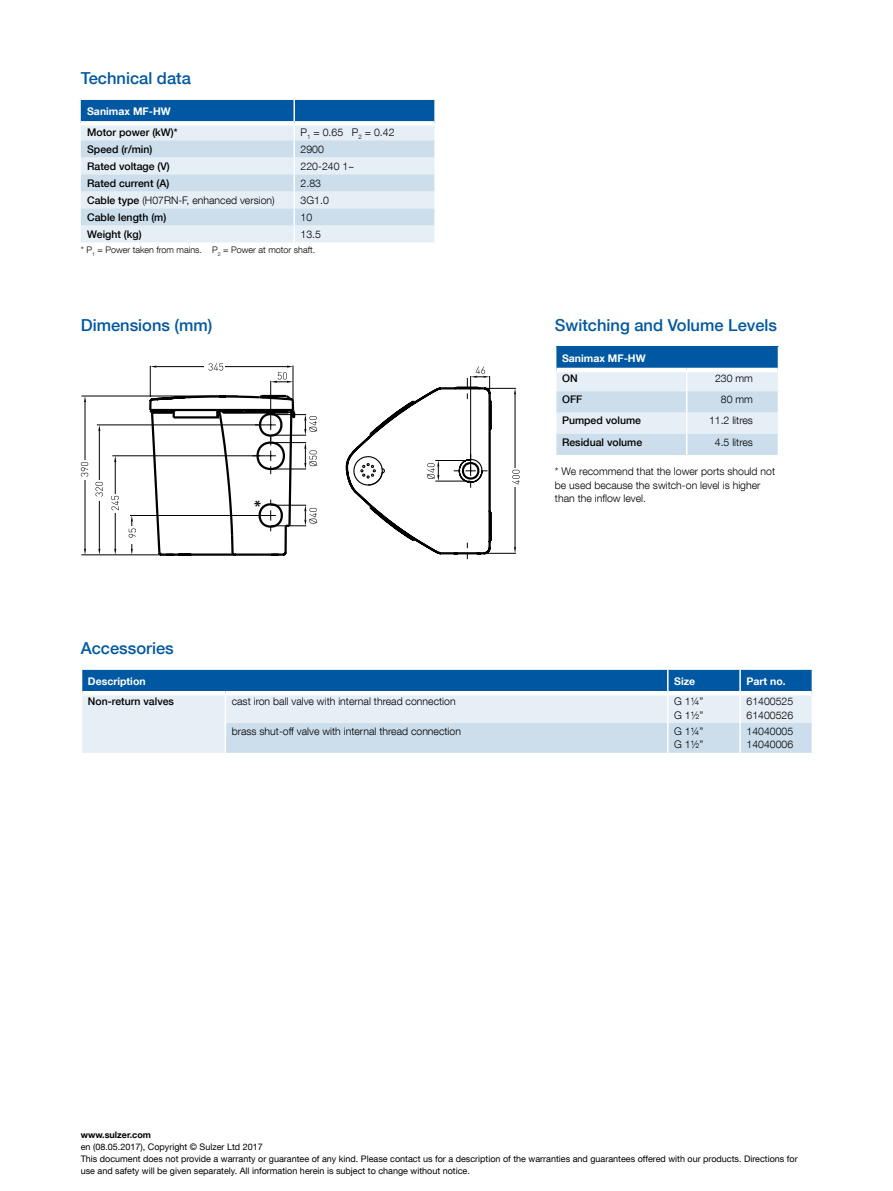
<style>
.page{position:relative;width:893px;height:1191px;background:#fff}
.page>*{position:absolute;margin:0;border:0;box-sizing:border-box;transform-origin:0 0}
.t1{font:500 16.5px "Helvetica Neue LT Com";color:#0058a2}
.t2{font:700 15.3px "Myriad";color:#000}
.t3{font:300 10.5px/13.5px "Helvetica Neue LT Com";color:#000}
.t4{font:500 10.5px "Helvetica Neue LT Com";color:#000}
.t5{font:700 10.5px "Helvetica Neue LT Com";color:#fff}
.t6{font:9px/12px "Helvetica Neue LT Com";color:#000}
.t7{font:300 9px "Helvetica Neue LT Com";color:#000}
.t8{font:700 9px "Helvetica Neue LT Com";color:#000}
.s1{font-weight:500}
</style>
<div class="page">
<svg style="left:84px;top:548px;width:2px;height:6px"></svg>
<hr style="left:85px;top:402px;width:1px;height:146px;background:#000">
<hr style="left:81px;top:554px;width:94px;height:1px;background:#000">
<hr style="left:81px;top:396px;width:157px;height:1px;background:#000">
<svg style="left:514px;top:547px;width:2px;height:6px"></svg>
<hr style="left:515px;top:394px;width:1px;height:153px;background:#000">
<hr style="left:481px;top:553px;width:35px;height:1px;background:#000">
<hr style="left:484px;top:388px;width:32px;height:1px;background:#000">
<svg style="left:114px;top:548px;width:2px;height:7px"></svg>
<svg style="left:114px;top:456px;width:2px;height:6px"></svg>
<svg style="left:98px;top:548px;width:2px;height:7px"></svg>
<hr style="left:130px;top:515px;width:139px;height:1px;background:#000">
<hr style="left:97px;top:424px;width:169px;height:1px;background:#000">
<hr style="left:112px;top:455px;width:154px;height:1px;background:#000">
<hr style="left:99px;top:431px;width:1px;height:117px;background:#000">
<hr style="left:115px;top:462px;width:1px;height:86px;background:#000">
<div style="left:95px;top:481px;width:8px;height:20px;background:#fff"></div>
<svg style="left:513px;top:468px;width:6px;height:19px"></svg>
<svg style="left:81px;top:462px;width:7px;height:15px"></svg>
<svg style="left:512px;top:470px;width:8px;height:14px"></svg>
<svg style="left:95px;top:482px;width:8px;height:14px"></svg>
<svg style="left:111px;top:496px;width:8px;height:14px"></svg>
<svg style="left:129px;top:516px;width:7px;height:39px"></svg>
<svg style="left:148px;top:363px;width:345px;height:196px"></svg>
<svg style="left:81px;top:100px;width:354px;height:142px;background:#b9d1e5"></svg>
<hr style="left:293px;top:100px;width:2px;height:21px;background:#fff">
<hr style="left:434px;top:100px;width:2px;height:23px;background:#fff">
<div style="left:81px;top:121px;width:213px;height:5px;background:#fff"></div>
<div style="left:294px;top:121px;width:140px;height:5px;background:#fff"></div>
<svg style="left:82px;top:670px;width:730px;height:83px;background:#a1c1dc"></svg>
<hr style="left:82px;top:691px;width:143px;height:4px;background:#fff">
<hr style="left:225px;top:691px;width:443px;height:4px;background:#fff">
<hr style="left:668px;top:691px;width:72px;height:4px;background:#fff">
<hr style="left:740px;top:691px;width:72px;height:4px;background:#fff">
<svg style="left:556px;top:346px;width:223px;height:109px;background:#acc9e0"></svg>
<hr style="left:556px;top:368px;width:131px;height:4px;background:#fff">
<hr style="left:687px;top:368px;width:91px;height:4px;background:#fff">
<h1 class="t1" style="left:81px;top:68px;width:112px">Technical data</h1>
<p class="t5" style="left:87px;top:105px;width:85px">Sanimax MF-HW</p>
<p class="t4" style="left:87px;top:126px;width:92px">Motor power (kW)*</p>
<p class="t3" style="left:301px;top:125px;width:95px">P<sub>1</sub> = 0.65 P<sub>2</sub> = 0.42</p>
<p class="t4" style="left:87px;top:143px;width:67px">Speed (r/min)</p>
<p class="t3" style="left:301px;top:142px;width:25px">2900</p>
<p class="t4" style="left:87px;top:160px;width:84px">Rated voltage (V)</p>
<p class="t3" style="left:301px;top:159px;width:55px">220-240 1~</p>
<p class="t4" style="left:87px;top:177px;width:84px">Rated current (A)</p>
<p class="t3" style="left:301px;top:176px;width:22px">2.83</p>
<p class="t3" style="left:87px;top:193px;width:189px"><span class="s1">Cable type</span> (H07RN-F, enhanced version)</p>
<p class="t3" style="left:301px;top:193px;width:30px">3G1.0</p>
<p class="t4" style="left:87px;top:211px;width:81px">Cable length (m)</p>
<p class="t3" style="left:301px;top:210px;width:13px">10</p>
<p class="t4" style="left:87px;top:228px;width:56px">Weight (kg)</p>
<p class="t3" style="left:301px;top:227px;width:22px">13.5</p>
<p class="t7" style="left:81px;top:244px;width:236px">* P<sub>1</sub> = Power taken from mains. P<sub>2</sub> = Power at motor shaft.</p>
<h1 class="t1" style="left:81px;top:315px;width:133px">Dimensions (mm)</h1>
<h1 class="t1" style="left:555px;top:315px;width:224px">Switching and Volume Levels</h1>
<h1 class="t1" style="left:81px;top:638px;width:94px">Accessories</h1>
<h2 class="t2" style="left:254px;top:498px;width:8px">*</h2>
<p class="t5" style="left:562px;top:352px;width:85px">Sanimax MF-HW</p>
<p class="t4" style="left:562px;top:372px;width:17px">ON</p>
<p class="t3" style="left:715px;top:371px;width:39px">230 mm</p>
<p class="t4" style="left:562px;top:393px;width:22px">OFF</p>
<p class="t3" style="left:721px;top:392px;width:34px">80 mm</p>
<p class="t4" style="left:562px;top:414px;width:80px">Pumped volume</p>
<p class="t3" style="left:709px;top:413px;width:45px">11.2 litres</p>
<p class="t4" style="left:562px;top:435px;width:82px">Residual volume</p>
<p class="t3" style="left:715px;top:435px;width:40px">4.5 litres</p>
<p class="t3" style="left:555px;top:465px;width:222px">* We recommend that the lower ports should not be used because the switch-on level is higher than the inflow level.</p>
<p class="t5" style="left:88px;top:675px;width:59px">Description</p>
<p class="t5" style="left:674px;top:675px;width:22px">Size</p>
<p class="t5" style="left:746px;top:675px;width:41px">Part no.</p>
<p class="t4" style="left:88px;top:695px;width:88px">Non-return valves</p>
<p class="t3" style="left:232px;top:694px;width:225px">cast iron ball valve with internal thread connection</p>
<p class="t3" style="left:674px;top:694px;width:31px">G 1¼”<br>G 1½”</p>
<p class="t3" style="left:746px;top:694px;width:48px">61400525<br>61400526</p>
<p class="t3" style="left:232px;top:724px;width:231px">brass shut-off valve with internal thread connection</p>
<p class="t3" style="left:674px;top:724px;width:31px">G 1¼”<br>G 1½”</p>
<p class="t3" style="left:746px;top:724px;width:48px">14040005<br>14040006</p>
<p class="t8" style="left:81px;top:1129px;width:72px">www.sulzer.com</p>
<p class="t6" style="left:81px;top:1140px;width:718px">en (08.05.2017), Copyright © Sulzer Ltd 2017<br>This document does not provide a warranty or guarantee of any kind. Please contact us for a description of the warranties and guarantees offered with our products. Directions for use and safety will be given separately. All information herein is subject to change without notice.</p>
</div>
